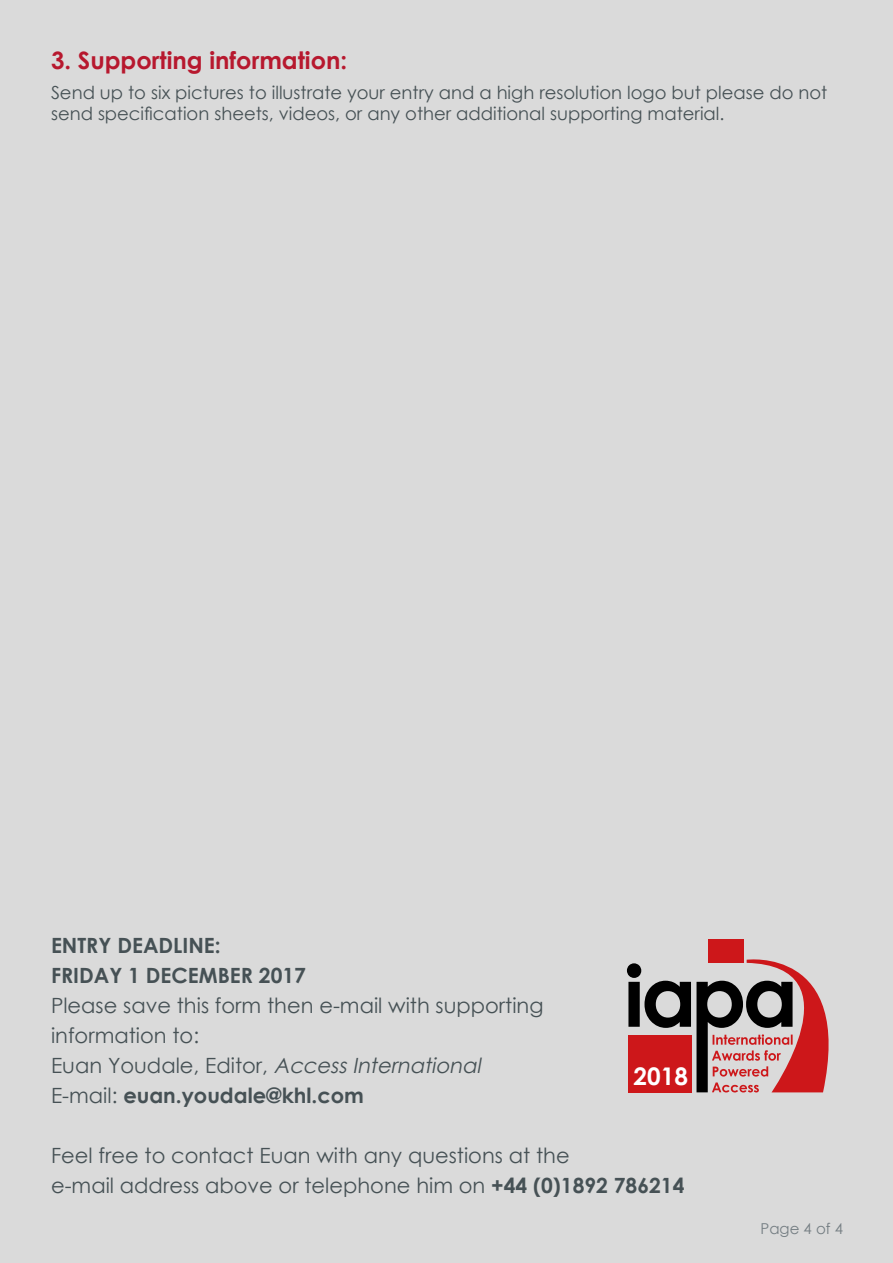
<style>
.page{position:relative;width:893px;height:1263px;background:#dadada}
.page>*{position:absolute;margin:0;border:0;box-sizing:border-box;transform-origin:0 0}
.t1{font:700 24.3px "Century Gothic";color:#fff}
.t2{font:700 24px "Century Gothic";color:#b7182e}
.t3{font:21px/30px "Century Gothic";color:#465155}
.t4{font:700 21px/29.5px "Century Gothic";color:#465155}
.t5{font:18px/21px "Century Gothic";color:#465155}
.t6{font:15px "Century Gothic";color:#757e83}
.s1{font-style:italic}
.s2{font-weight:700}
</style>
<div class="page">
<svg style="left:627px;top:946px;width:202px;height:146px"></svg>
<div style="left:708px;top:939px;width:35px;height:24px;background:#cd171a"></div>
<div style="left:628px;top:1035px;width:63px;height:58px;background:#cd171a"></div>
<p class="t2" style="left:51px;top:42px;width:298px">3. Supporting information:</p>
<p class="t5" style="left:51px;top:81px;width:778px">Send up to six pictures to illustrate your entry and a high resolution logo but please do not send specification sheets, videos, or any other additional supporting material.</p>
<p class="t4" style="left:51px;top:930px;width:256px">ENTRY DEADLINE:<br>FRIDAY 1 DECEMBER 2017</p>
<p class="t3" style="left:51px;top:990px;width:494px">Please save this form then e-mail with supporting information to:<br>E u a n Y o u d a l e , E d i t o r, <span class="s1">AccessInternational </span>E-mail: <span class="s2">euan.youdale@khl.com</span></p>
<p class="t1" style="left:634px;top:1058px;width:56px">2018</p>
<p class="t3" style="left:51px;top:1140px;width:635px">Feel free to contact Euan with any questions at the<br>e-mail address above or telephone him on <span class="s2">+44 (0)1892 786214</span></p>
<p class="t6" style="left:760px;top:1218px;width:84px">Page 4 of 4</p>
</div>
